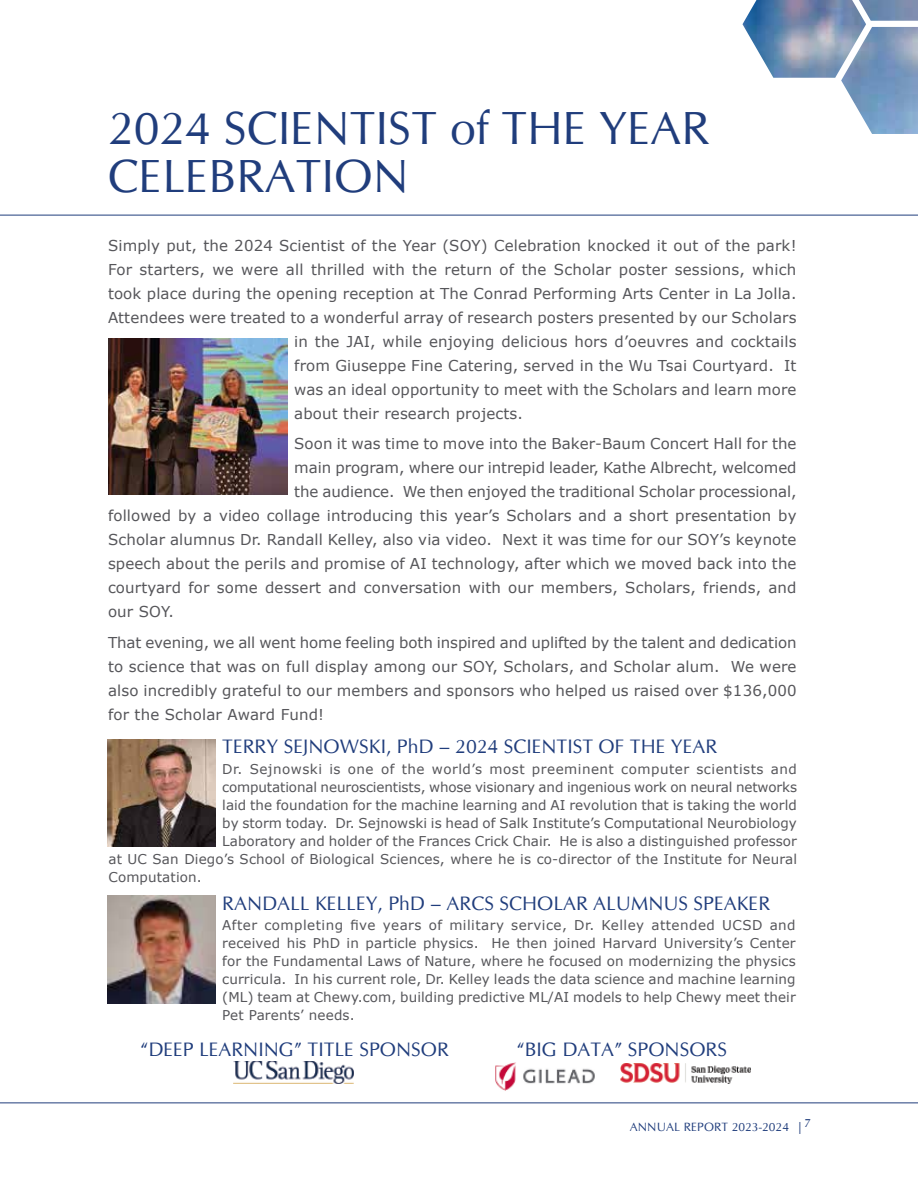
<style>
.page{position:relative;width:918px;height:1188px;background:#fff}
.page>*{position:absolute;margin:0;border:0;box-sizing:border-box;transform-origin:0 0}
.t1{font:46.5px/48px "CG Omega";color:#203d7c}
.t2{font:19.5px "CG Omega";color:#203d7c}
.t3{font:15px/24px "Verdana";letter-spacing:.01em;color:#56565a;text-align:justify}
.t4{font:13.5px/18px "Verdana";letter-spacing:.005em;color:#56565a;text-align:justify}
.t5{font:13.5px "Verdana";letter-spacing:.035em;color:#56565a}
.t6{font:12px "CG Omega";letter-spacing:.01em;color:#203d7c}
.t7{font:12px "Kepler Std";color:#203d7c}
</style>
<div class="page">
<hr style="left:0;top:1103px;width:918px;height:1px;background:#203d7c">
<img style="left:742px;top:0;width:176px;height:215px">
<hr style="left:0;top:215px;width:918px;height:1px;background:#203d7c">
<img style="left:108px;top:739px;width:108px;height:108px">
<img style="left:234px;top:1061px;width:120px;height:22px">
<img style="left:620px;top:1064px;width:131px;height:20px">
<img style="left:495px;top:1062px;width:100px;height:29px">
<img style="left:108px;top:338px;width:180px;height:157px">
<img style="left:108px;top:895px;width:108px;height:108px">
<h1 class="t1" style="left:108px;top:104px;width:603px">2024 SCIENTIST OF THE YEAR<br>CELEB RATION</h1>
<p class="t3" style="left:108px;top:233px;width:690px">Simply put, the 2024 Scientist of the Year (SOY) Celebration knocked it out of the park!</p>
<p class="t3" style="left:108px;top:257px;width:690px">For starters, we were all thrilled with the return of the Scholar poster sessions, which</p>
<p class="t3" style="left:108px;top:281px;width:690px">took place during the opening reception at The Conrad Performing Arts Center in La Jolla.</p>
<p class="t3" style="left:108px;top:305px;width:690px">Attendees were treated to a wonderful array of research posters presented by our Scholars</p>
<p class="t3" style="left:294px;top:329px;width:504px">in the JAI, while enjoying delicious hors d’oeuvres and cocktails</p>
<p class="t3" style="left:294px;top:353px;width:504px">from Giuseppe Fine Catering, served in the Wu Tsai Courtyard. It</p>
<p class="t3" style="left:294px;top:377px;width:504px">was an ideal opportunity to meet with the Scholars and learn more</p>
<p class="t3" style="left:294px;top:401px;width:230px">about their research projects.</p>
<p class="t3" style="left:294px;top:432px;width:504px">Soon it was time to move into the Baker-Baum Concert Hall for the</p>
<p class="t3" style="left:294px;top:456px;width:504px">main program, where our intrepid leader, Kathe Albrecht, welcomed</p>
<p class="t3" style="left:294px;top:480px;width:504px">the audience. We then enjoyed the traditional Scholar processional,</p>
<p class="t3" style="left:108px;top:504px;width:690px">followed by a video collage introducing this year’s Scholars and a short presentation by</p>
<p class="t3" style="left:108px;top:528px;width:690px">Scholar alumnus Dr. Randall Kelley, also via video. Next it was time for our SOY’s keynote</p>
<p class="t3" style="left:108px;top:552px;width:690px">speech about the perils and promise of AI technology, after which we moved back into the</p>
<p class="t3" style="left:108px;top:576px;width:690px">courtyard for some dessert and conversation with our members, Scholars, friends, and</p>
<p class="t3" style="left:108px;top:600px;width:67px">our SOY.</p>
<p class="t3" style="left:108px;top:631px;width:690px">That evening, we all went home feeling both inspired and uplifted by the talent and dedication to science that was on full display among our SOY, Scholars, and Scholar alum. We were also incredibly grateful to our members and sponsors who helped us raised over $136,000 for the Scholar Award Fund!</p>
<h2 class="t2" style="left:222px;top:735px;width:12px">TERR</h2>
<h2 class="t2" style="left:266px;top:735px;width:58px">Y SEJNOWS</h2>
<h2 class="t2" style="left:369px;top:735px;width:350px">KI, PHD – 2024 SCIENTIST OF THE YEAR</h2>
<p class="t5" style="left:222px;top:760px;width:576px">Dr. Sejnowski is one of the world’s most preeminent computer scientists and</p>
<p class="t4" style="left:222px;top:778px;width:576px">computational neuroscientists, whose visionary and ingenious work on neural networks</p>
<p class="t4" style="left:222px;top:796px;width:576px">laid the foundation for the machine learning and AI revolution that is taking the world</p>
<p class="t4" style="left:222px;top:814px;width:576px">by storm today. Dr. Sejnowski is head of Salk Institute’s Computational Neurobiology</p>
<p class="t4" style="left:222px;top:832px;width:576px">Laboratory and holder of the Frances Crick Chair. He is also a distinguished professor</p>
<p class="t4" style="left:108px;top:850px;width:690px">at UC San Diego’s School of Biological Sciences, where he is co-director of the Institute for Neural</p>
<p class="t4" style="left:108px;top:868px;width:95px">Computation.</p>
<h2 class="t2" style="left:222px;top:892px;width:237px">RANDALL KELLEY, PHD – ARCS</h2>
<h2 class="t2" style="left:499px;top:892px;width:272px">SCHOLAR ALUM NUS SPEAKER</h2>
<p class="t4" style="left:222px;top:916px;width:575px">After completing five years of military service, Dr. Kelley attended UCSD and received his PhD in particle physics. He then joined Harvard University’s Center for the Fundamental Laws of Nature, where he focused on modernizing the physics curricula. In his current role, Dr. Kelley leads the data science and machine learning (ML) team at Chewy.com, building predictive ML/AI models to help Chewy meet their Pet Parents’ needs.</p>
<h2 class="t2" style="left:140px;top:1038px;width:72px">“DEEP LEARNING</h2>
<h2 class="t2" style="left:294px;top:1038px;width:156px">” TITLE SPONSOR</h2>
<h2 class="t2" style="left:516px;top:1038px;width:60px">“BIG DATA</h2>
<h2 class="t2" style="left:614px;top:1038px;width:114px">” SPONSORS</h2>
<p class="t6" style="left:630px;top:1120px;width:161px">ANNUAL REPORT 2023-2024</p>
<p class="t7" style="left:798px;top:1121px;width:14px">|<sup>7</sup></p>
</div>
